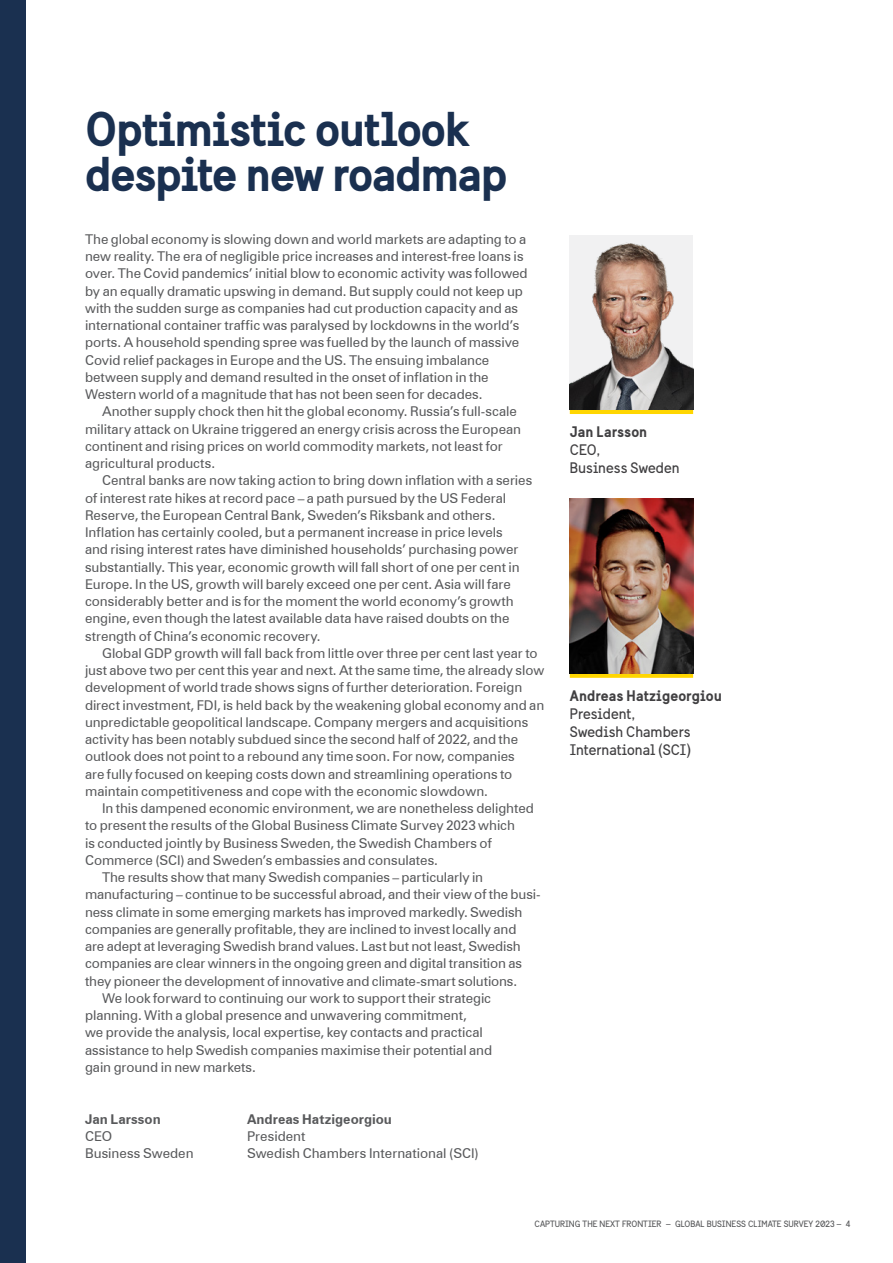
<style>
.page{position:relative;width:893px;height:1263px;background:#fff}
.page>*{position:absolute;margin:0;border:0;box-sizing:border-box;transform-origin:0 0}
.Rubrik_stor_blå{font:700 48px/45px "Sweden Sans";letter-spacing:-.03em;color:#1a3050}
.t1{font:15px/18px "Sweden Sans";color:#414042}
.t2{font:700 15px "Sweden Sans";letter-spacing:.005em;color:#414042}
.Brödtext_indrag{font:13.5px/17.2px "Zurich BT";letter-spacing:-.005em;color:#58595b}
.Brödtext{font:13.5px/17.2px "Zurich BT";letter-spacing:-.005em;color:#58595b}
.Brödtext-2{font:700 13.5px "Zurich BT";color:#58595b}
.t3{font:9px "Sweden Sans";color:#58595b}
</style>
<div class="page">
<div style="left:0;top:0;width:26px;height:1263px;background:#1a3050"></div>
<div style="left:570px;top:409px;width:123px;height:5px;background:#ffd600"></div>
<img style="left:570px;top:235px;width:123px;height:174px">
<div style="left:570px;top:673px;width:123px;height:5px;background:#ffd600"></div>
<img style="left:570px;top:499px;width:123px;height:174px">
<p class="Rubrik_stor_blå" style="left:85px;top:106px;width:424px">Optimistic outlook despite new roadmap</p>
<p class="Brödtext" style="left:85px;top:230px;width:444px">The global economy is slowing down and world markets are adapting to a new reality. The era of negligible price increases and interest-free loans is over. The Covid pandemics’ initial blow to economic activity was followed by an equally dramatic upswing in demand. But supply could not keep up with the sudden surge as companies had cut production capacity and as international container traffic was paralysed by lockdowns in the world’s ports. A household spending spree was fuelled by the launch of massive Covid relief packages in Europe and the US. The ensuing imbalance between supply and demand resulted in the onset of inflation in the Western world of a magnitude that has not been seen for decades.</p>
<p class="Brödtext_indrag" style="left:85px;top:403px;width:437px;text-indent:17px">Another supply chock then hit the global economy. Russia’s full-scale military attack on Ukraine triggered an energy crisis across the European continent and rising prices on world commodity markets, not least for agricultural products.</p>
<p class="Brödtext_indrag" style="left:85px;top:472px;width:449px;text-indent:17px">Central banks are now taking action to bring down inflation with a series of interest rate hikes at record pace – a path pursued by the US Federal Reserve, the European Central Bank, Sweden’s Riksbank and others.<br>Inflation has certainly cooled, but a permanent increase in price levels<br>and rising interest rates have diminished households’ purchasing power substantially. This year, economic growth will fall short of one per cent in Europe. In the US, growth will barely exceed one per cent. Asia will fare considerably better and is for the moment the world economy’s growth engine, even though the latest available data have raised doubts on the strength of China’s economic recovery.</p>
<p class="Brödtext_indrag" style="left:85px;top:644px;width:461px;text-indent:17px">Global GDP growth will fall back from little over three per cent last year to just above two per cent this year and next. At the same time, the already slow development of world trade shows signs of further deterioration. Foreign direct investment, FDI, is held back by the weakening global economy and an unpredictable geopolitical landscape. Company mergers and acquisitions activity has been notably subdued since the second half of 2022, and the outlook does not point to a rebound any time soon. For now, companies<br>are fully focused on keeping costs down and streamlining operations to maintain competitiveness and cope with the economic slowdown.</p>
<p class="Brödtext_indrag" style="left:85px;top:799px;width:450px;text-indent:17px">In this dampened economic environment, we are nonetheless delighted to present the results of the Global Business Climate Survey 2023 which<br>is conducted jointly by Business Sweden, the Swedish Chambers of Commerce (SCI) and Sweden’s embassies and consulates.</p>
<p class="Brödtext_indrag" style="left:85px;top:868px;width:457px;text-indent:17px">The results show that many Swedish companies – particularly in manufacturing – continue to be successful abroad, and their view of the busi&shy;ness climate in some emerging markets has improved markedly. Swedish companies are generally profitable, they are inclined to invest locally and<br>are adept at leveraging Swedish brand values. Last but not least, Swedish companies are clear winners in the ongoing green and digital transition as they pioneer the development of innovative and climate-smart solutions.</p>
<p class="Brödtext_indrag" style="left:85px;top:989px;width:409px;text-indent:17px">We look forward to continuing our work to support their strategic planning. With a global presence and unwavering commitment,<br>we provide the analysis, local expertise, key contacts and practical assistance to help Swedish companies maximise their potential and gain ground in new markets.</p>
<p class="Brödtext-2" style="left:85px;top:1110px;width:77px">Jan Larsson</p>
<p class="Brödtext-2" style="left:247px;top:1110px;width:146px">Andreas Hatzigeorgiou</p>
<p class="Brödtext" style="left:85px;top:1127px;width:29px">CEO</p>
<p class="Brödtext" style="left:247px;top:1127px;width:60px">President</p>
<p class="Brödtext" style="left:85px;top:1144px;width:110px">Business Sweden</p>
<p class="Brödtext" style="left:247px;top:1144px;width:233px">Swedish Chambers International (SCI)</p>
<p class="t2" style="left:570px;top:423px;width:79px">Jan Larsson</p>
<p class="t1" style="left:570px;top:441px;width:111px">CEO,<br>Business Sweden</p>
<p class="t2" style="left:570px;top:686px;width:154px">Andreas Hatzigeorgiou</p>
<p class="t1" style="left:570px;top:705px;width:123px">President,<br>Swedish Chambers<br>International (SCI)</p>
<p class="t3" style="left:534px;top:1219px;width:317px">CAPTURING THE NEXT FRONTIER – GLOBAL BUSINESS CLIMATE SURVEY 2023 – 4</p>
</div>
